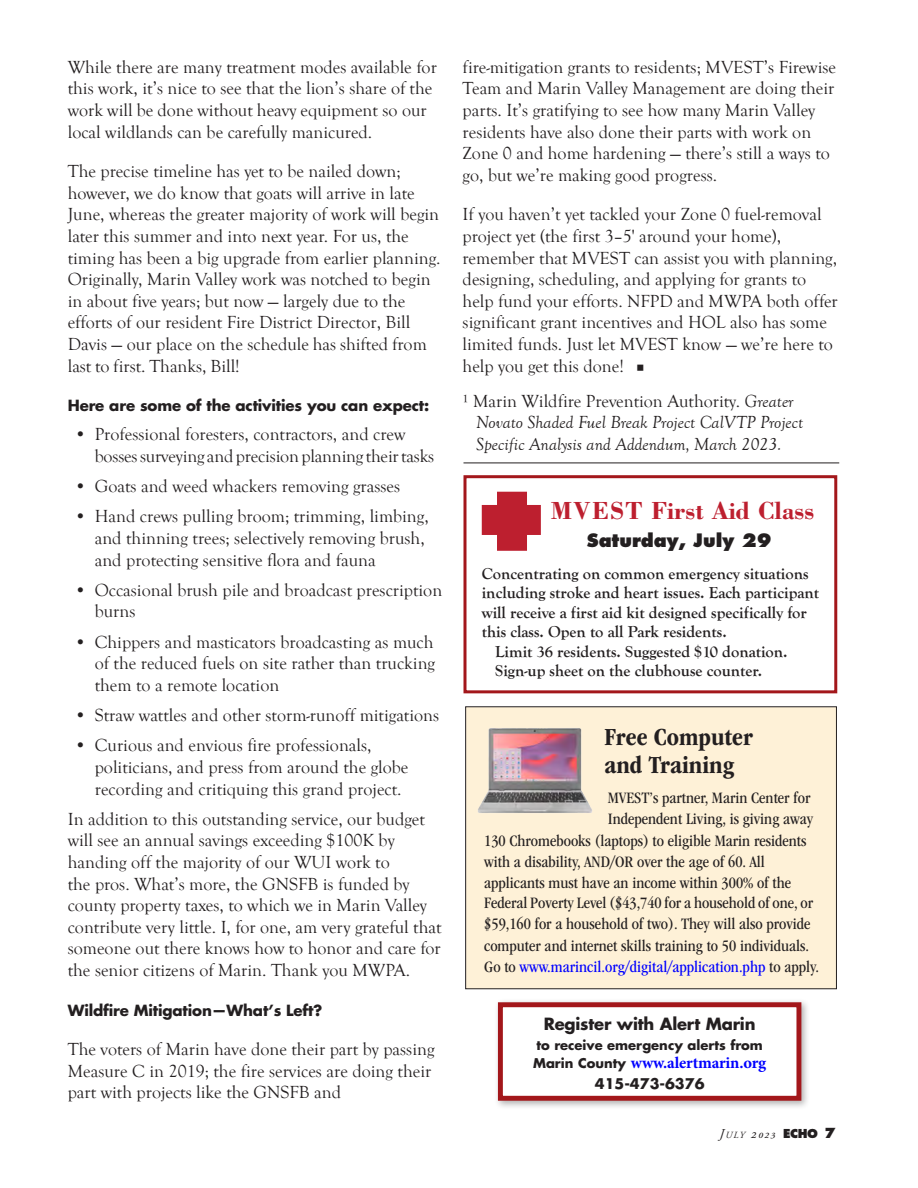
<style>
.page{position:relative;width:918px;height:1188px;background:#fff}
.page>*{position:absolute;margin:0;border:0;box-sizing:border-box;transform-origin:0 0}
.t1{font:700 condensed 25.5px/28.3px "ITC Garamond Std";color:#231f20}
.t2{font:700 25.5px "Bodoni Std";color:#bd1f2f}
.t3{font:18px/21.6px "Goudy Old Style T";color:#231f20}
.t4{font:italic 18px/21.6px "Goudy Old Style T";color:#231f20}
.t5{font:800 18px "Futura Std";color:#231f20}
.t6{font:condensed 16.5px "ITC Garamond Std";color:#231f20}
.t7{font:700 16.5px/19.5px "Goudy Old Style T";color:#231f20}
.t8{font:condensed 16.5px "ITC Garamond Std";color:#00f}
.t9{font:700 16.35px "Minion Pro";letter-spacing:-.01em;color:#00f}
.t10{font:700 16.35px "Futura Std";letter-spacing:-.01em;color:#231f20}
.t11{font:700 15px "Futura Std";letter-spacing:-.01em;color:#231f20}
.t12{font:700 14.4px "Futura Std";color:#231f20}
.t13{font:italic 13.5px "Adobe Garamond Pro";color:#231f20}
.t14{font:700 13.05px "Futura Std";color:#231f20}
.s1{font-family:"Goudy Old Style"}
.s2{font-family:"Minion Pro";font-size:21px}
.s3{font-style:italic}
.s4{color:#231f20}
.s5{font-family:"Futura Std";font-size:13.05px;color:#231f20}
.s6{font-style:inherit}
.s7{font-size:9.45px}
.s8{font-family:"Futura Std";font-weight:800;font-style:normal;font-size:12px}
.s9{font-family:"Futura Std";font-weight:800;font-style:normal}
</style>
<div class="page">
<div style="left:494px;top:998px;width:317px;height:112px;background:#231f20;opacity:.35"></div>
<div style="left:500px;top:1005px;width:299px;height:93px;background:#fff"></div>
<div style="left:498px;top:1002px;width:303px;height:99px;border:5px solid #a3171b"></div>
<hr style="left:464px;top:463px;width:375px;height:1px;background:#231f20">
<div style="left:466px;top:707px;width:370px;height:282px;background:#fef1d7"></div>
<div style="left:465px;top:707px;width:372px;height:282px;border:1px solid #231f20"></div>
<img style="left:478px;top:728px;width:114px;height:85px">
<div style="left:464px;top:475px;width:373px;height:218px;border:3px solid #a3171b"></div>
<div style="left:497px;top:492px;width:30px;height:59px;background:#bd1f2f"></div>
<div style="left:482px;top:505px;width:59px;height:30px;background:#bd1f2f"></div>
<p class="t3" style="left:68px;top:57px;width:371px">While there are many treatment modes available for this work, it’s nice to see that the lion’s share of the work will be done without heavy equipment so our local wildlands can be carefully manicured.</p>
<p class="t3" style="left:68px;top:161px;width:374px">The precise timeline has yet to be nailed down; however, we do know that goats will arrive in late June, whereas the greater majority of work will begin later this summer and into next year. For us, the timing has been a big upgrade from earlier planning.<br>Originally, Marin Valley work was notched to begin in about five years; but now — largely due to the efforts of our resident Fire District Director, Bill Davis — our place on the schedule has shifted from last to first. Thanks, Bill!</p>
<p class="t11" style="left:68px;top:396px;width:363px">Here are some of the activities you can expect:</p>
<p class="t3" style="left:95px;top:424px;width:341px;text-indent:-20px">• Professional <span class="s1">f</span>oresters, contractors, and crew bossessurveying and precisionplanning theirtasks</p>
<p class="t3" style="left:75px;top:476px;width:327px">• Goats and weed whackers removing grasses</p>
<p class="t3" style="left:95px;top:506px;width:336px;text-indent:-20px">• Hand crews pulling broom; trimming, limbing, and thinning trees; selectively removing brush, and protecting sensitive flora and fauna</p>
<p class="t3" style="left:95px;top:580px;width:349px;text-indent:-20px">• Occasional brush pile and broadcast prescription burns</p>
<p class="t3" style="left:95px;top:631px;width:342px;text-align:justify;text-indent:-20px">• Chippers and masticators broadcasting as much of the reduced fuels on site rather than trucking <span class="s1">them</span> to <span class="s1">a</span> remote location</p>
<p class="t3" style="left:75px;top:705px;width:366px">• Straw wattles and other storm-runoff mitigations</p>
<p class="t3" style="left:95px;top:735px;width:315px;text-indent:-20px">• Curious and envious fire professionals, politicians, and press from around the globe recording and critiquing this grand project<span class="s1">.</span></p>
<p class="t3" style="left:68px;top:809px;width:375px">In addition to this outstanding service, our budget will see an annual savings exceeding $100<span class="s1">K</span> by handing off the majority of our WUI work to<br>the pros. What’s more, the GNSFB is funded by county property taxes, to which we in Marin Valley contribute very little. I, for one, am very grateful that someone out there knows how to honor and care for the senior citizens of Marin. Thank you MWPA.</p>
<p class="t11" style="left:68px;top:1000px;width:256px">Wildfire Mitigation—What’s Left?</p>
<p class="t3" style="left:68px;top:1039px;width:368px">The voters of Marin have done their part by passing<br>Measure C in 2019; the fire services are doing their part with projects like the GNSFB and</p>
<p class="t3" style="left:463px;top:57px;width:375px">fire-mitigation grants to residents; MVEST’s Firewise Team and Marin Valley Management are doing their parts. It’s gratifying to see how many Marin Valley residents have also done their parts with work on Zone 0 and home hardening — there’s still a ways to go, but we’re making good progress.</p>
<p class="t3" style="left:463px;top:204px;width:377px">If you haven’t yet tackled your <span class="s1">Z</span>one 0 fuel-removal project yet (the first 3–5' around your home), remember that MVEST can assist you with planning, designing, scheduling, and applying for grants to help fund your efforts. NFPD and MWPA both offer significant grant incentives and HOL also has some limited funds. Just let MVEST know — we’re here to help you get this done! <span class="s2">■</span></p>
<p class="t3" style="left:463px;top:390px;width:332px">¹ Marin Wildfire Prevention Authority. <span class="s3">Greater</span></p>
<p class="t4" style="left:476px;top:412px;width:328px">Novato Shaded Fuel Break Project CalVTP Project<br>Specific Analysis and Addendum, March 2023.</p>
<p class="t2" style="left:551px;top:495px;width:265px">MVEST First Aid Class</p>
<p class="t5" style="left:587px;top:529px;width:186px">Saturday, July 29</p>
<p class="t7" style="left:482px;top:564px;width:339px">Concentrating on common emergency situations including stroke and heart issues. Each participant will receive a first aid kit designed specifically for this class. Open to all Park residents.</p>
<p class="t7" style="left:495px;top:642px;width:294px">Limit 36 residents. Suggested $10 donation.<br>Sign-up sheet on the clubhouse counter.</p>
<p class="t1" style="left:604px;top:723px;width:150px">Free Computer and Training</p>
<p class="t6" style="left:608px;top:789px;width:204px">MVEST’s partner, Marin Center for</p>
<p class="t6" style="left:608px;top:810px;width:207px">Independent Living, is giving away</p>
<p class="t6" style="left:484px;top:832px;width:324px">130 Chromebooks (laptops) to eligible Marin residents</p>
<p class="t6" style="left:484px;top:853px;width:282px">with a disability, AND/OR over the age of 60. All</p>
<p class="t6" style="left:484px;top:874px;width:309px">applicants must have an income within 300% of the</p>
<p class="t6" style="left:484px;top:894px;width:330px">Federal Poverty Level ($43,740 for a household of one, or</p>
<p class="t6" style="left:484px;top:915px;width:328px">$59,160 for a household of two). They will also provide</p>
<p class="t6" style="left:484px;top:937px;width:327px">computer and internet skills training to 50 individuals.</p>
<p class="t8" style="left:484px;top:958px;width:336px"><span class="s4">Go to</span> www.marincil.org/digital/application.php <span class="s4">to apply.</span></p>
<p class="t10" style="left:544px;top:1013px;width:213px">Register with Alert Marin</p>
<p class="t14" style="left:536px;top:1036px;width:228px">to receive emergency alerts from</p>
<p class="t9" style="left:533px;top:1053px;width:235px"><span class="s5">Marin County</span> www.alertmarin.org</p>
<p class="t12" style="left:595px;top:1074px;width:111px">415-473-6376</p>
<p class="t13" style="left:719px;top:1126px;width:118px"><span class="s6">J</span><span class="s7">uly</span> 2023 <span class="s8">ECHO</span> <span class="s9">7</span></p>
</div>
